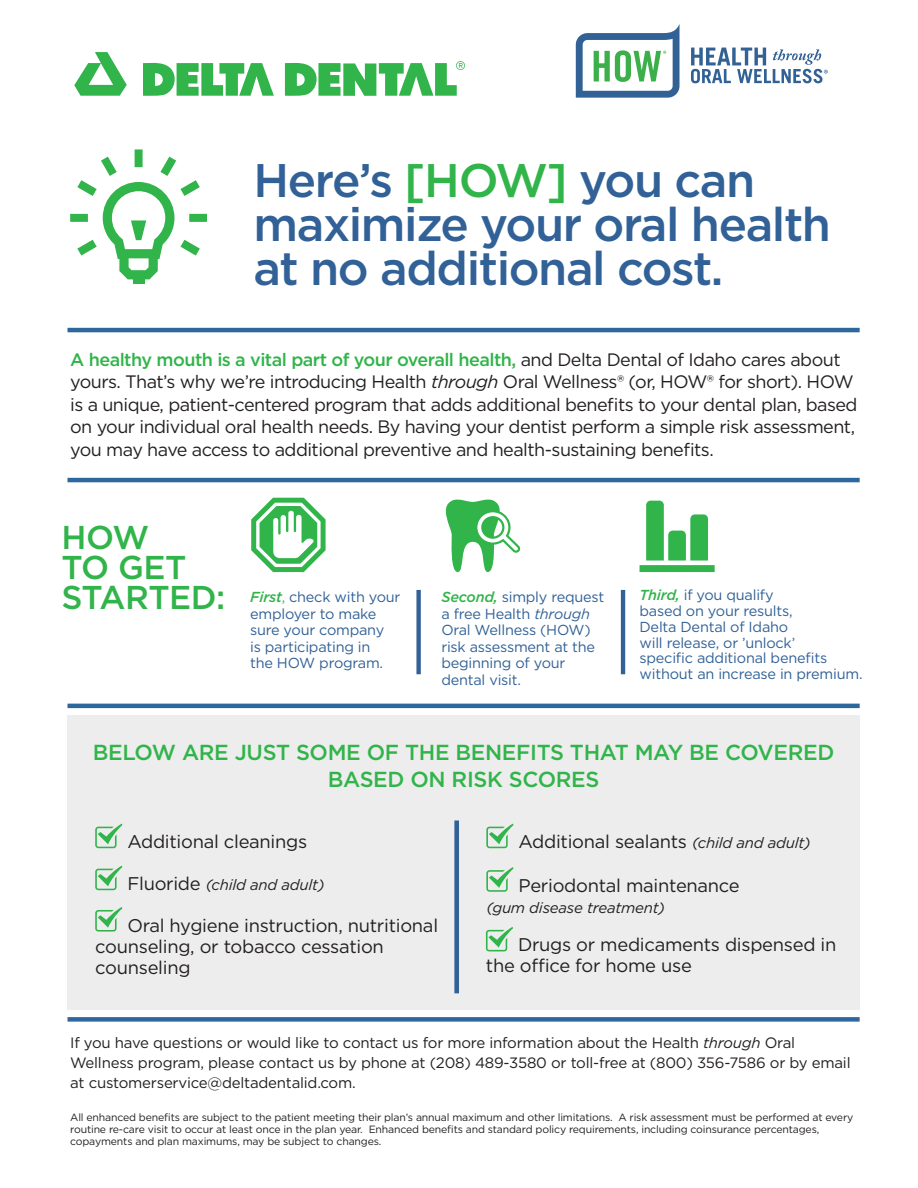
<style>
.page{position:relative;width:918px;height:1188px;background:#fff}
.page>*{position:absolute;margin:0;border:0;box-sizing:border-box;transform-origin:0 0}
.t1{font:500 47.1px/43.7px "Gotham";letter-spacing:-.03em;color:#316196}
.t2{font:500 33px/30px "Gotham";letter-spacing:-.015em;color:#31b44a}
.t3{font:500 21.75px/27px "Gotham";letter-spacing:-.015em;color:#31b44a;text-align:center}
.t4{font:18.3px/21px "Gotham";letter-spacing:-.015em;color:#231f20}
.t5{font:18px/22.5px "Gotham";letter-spacing:-.03em;color:#231f20}
.t6{font:15px/19.8px "Gotham";letter-spacing:-.015em;color:#231f20}
.t7{font:italic 15px "Gotham";letter-spacing:-.015em;color:#231f20}
.t8{font:14.55px/16.6px "Gotham";letter-spacing:-.015em;color:#316196}
.t9{font:10.5px/12px "Gotham";letter-spacing:-.015em;color:#231f20}
.s1{color:#31b44a}
.s2{font-weight:500;color:#31b44a}
.s3{font-style:italic}
.s4{font-weight:500;font-style:italic;color:#31b44a}
.s5{font-style:normal;font-size:18.3px}
.s6{font-style:italic;font-size:15px}
</style>
<div class="page">
<div style="left:68px;top:715px;width:792px;height:295px;background:#ededee"></div>
<svg style="left:445px;top:499px;width:76px;height:73px"></svg>
<svg style="left:640px;top:501px;width:75px;height:71px"></svg>
<svg style="left:251px;top:498px;width:75px;height:74px"></svg>
<div style="left:416px;top:590px;width:5px;height:84px;background:#316196"></div>
<hr style="left:621px;top:590px;width:4px;height:84px;background:#316196">
<hr style="left:68px;top:704px;width:792px;height:4px;background:#2e679b">
<hr style="left:68px;top:478px;width:792px;height:4px;background:#2e679b">
<div style="left:454px;top:820px;width:5px;height:173px;background:#316196"></div>
<div style="left:68px;top:1017px;width:792px;height:5px;background:#2e679b"></div>
<hr style="left:68px;top:328px;width:792px;height:4px;background:#2e679b">
<div style="left:133px;top:274px;width:11px;height:10px;background:#31b44a"></div>
<svg style="left:70px;top:149px;width:137px;height:130px"></svg>
<svg style="left:74px;top:52px;width:53px;height:44px"></svg>
<svg style="left:143px;top:63px;width:131px;height:33px"></svg>
<svg style="left:285px;top:61px;width:180px;height:35px"></svg>
<svg style="left:576px;top:24px;width:104px;height:74px"></svg>
<svg style="left:691px;top:48px;width:137px;height:35px"></svg>
<svg style="left:95px;top:907px;width:27px;height:25px"></svg>
<svg style="left:95px;top:824px;width:27px;height:24px"></svg>
<svg style="left:95px;top:866px;width:27px;height:24px"></svg>
<svg style="left:486px;top:824px;width:28px;height:24px"></svg>
<svg style="left:486px;top:867px;width:28px;height:25px"></svg>
<svg style="left:486px;top:927px;width:27px;height:24px"></svg>
<h1 class="t1" style="left:254px;top:158px;width:579px">Here’s <span class="s1">[HOW]</span> you can maximize your oral health at no additional cost.</h1>
<p class="t5" style="left:70px;top:348px;width:789px"><span class="s2">A healthy mouth is a vital part of your overall health,</span> and Delta Dental of Idaho cares about yours. That’s why we’re introducing Health <span class="s3">through</span> Oral Wellness® (or, HOW® for short). HOW is a unique, patient-centered program that adds additional benefits to your dental plan, based on your individual oral health needs. By having your dentist perform a simple risk assessment, you may have access to additional preventive and health-sustaining benefits.</p>
<h2 class="t2" style="left:61px;top:522px;width:165px">HOW<br>TO GET<br>STARTED:</h2>
<p class="t8" style="left:250px;top:588px;width:152px"><span class="s4">First</span><span class="s1">,</span> check with your employer to make sure your company<br>is participating in<br>the HOW program.</p>
<p class="t8" style="left:441px;top:588px;width:164px"><span class="s4">Second,</span> simply request a free Health <span class="s3">through<br></span>Oral Wellness (HOW) risk assessment at the beginning of your dental visit.</p>
<p class="t8" style="left:640px;top:587px;width:225px;line-height:15.8px"><span class="s4">Third,</span> if you qualify<br>based on your results,<br>Delta Dental of Idaho<br>will release, or ’unlock’<br>specific additional benefits without an increase in premium.</p>
<p class="t3" style="left:93px;top:738px;width:743px">BELOW ARE JUST SOME OF THE BENEFITS THAT MAY BE COVERED<br>BASED ON RISK SCORES</p>
<p class="t4" style="left:127px;top:831px;width:181px">Additional cleanings</p>
<p class="t7" style="left:127px;top:875px;width:199px"><span class="s5">Fluoride</span> (child and adult)</p>
<p class="t4" style="left:95px;top:914px;width:344px;text-indent:32px">Oral hygiene instruction, nutritional counseling, or tobacco cessation counseling</p>
<p class="t4" style="left:518px;top:831px;width:294px">Additional sealants <span class="s6">(child and adult)</span></p>
<p class="t4" style="left:518px;top:874px;width:223px">Periodontal maintenance</p>
<p class="t7" style="left:486px;top:898px;width:180px">(gum disease treatment)</p>
<p class="t4" style="left:486px;top:934px;width:352px;text-indent:32px">Drugs or medicaments dispensed in the office for home use</p>
<p class="t6" style="left:70px;top:1033px;width:782px">If you have questions or would like to contact us for more information about the Health <span class="s3">through</span> Oral<br>Wellness program, please contact us by phone at (208) 489-3580 or toll-free at (800) 356-7586 or by email at customerservice@deltadentalid.com.</p>
<p class="t9" style="left:70px;top:1111px;width:785px">All enhanced benefits are subject to the patient meeting their plan’s annual maximum and other limitations. A risk assessment must be performed at every routine re-care visit to occur at least once in the plan year. Enhanced benefits and standard policy requirements, including coinsurance percentages, copayments and plan maximums, may be subject to changes.</p>
</div>
